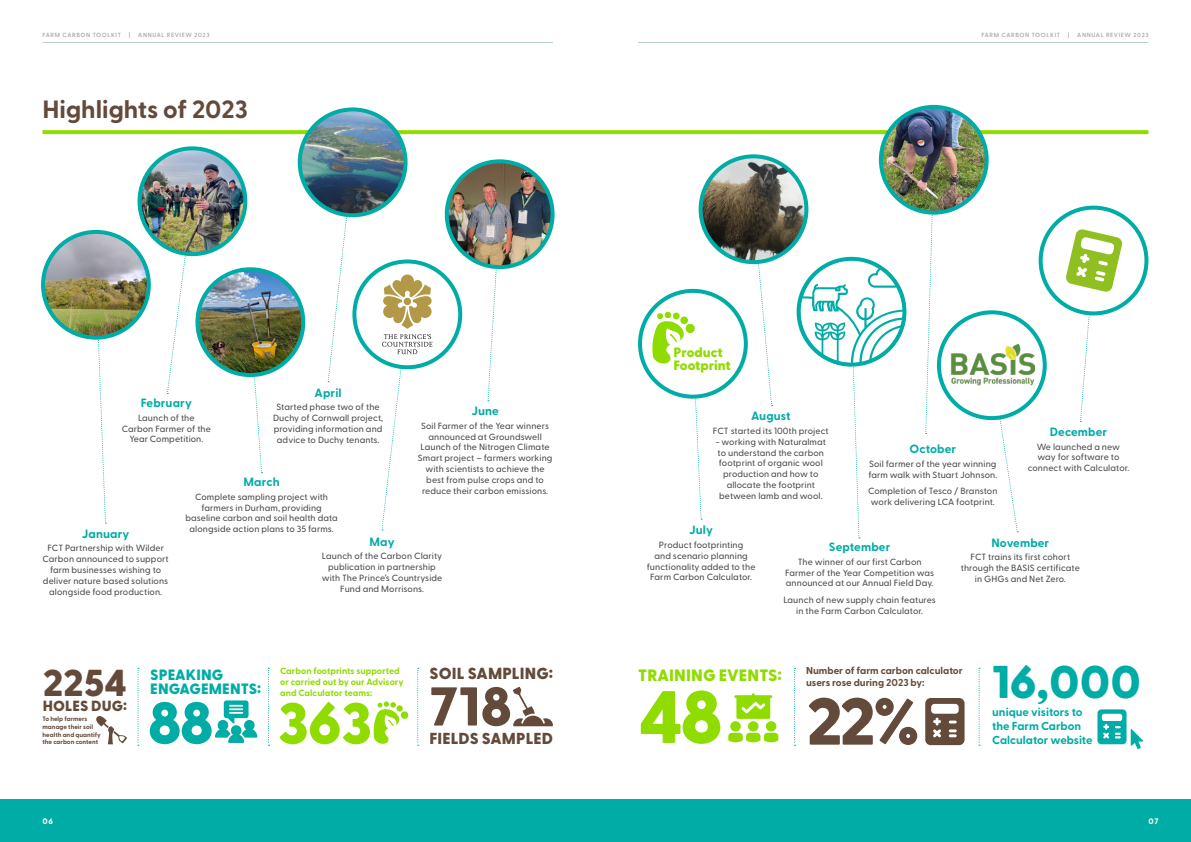
<style>
.page{position:relative;width:1191px;height:842px;background:#fff}
.page>*{position:absolute;margin:0;border:0;box-sizing:border-box;transform-origin:0 0}
.t1{font:800 74.1px "Greycliff CF";color:#90dc00}
.t2{font:800 66.4px "Greycliff CF";color:#644a3a}
.t3{font:800 58.7px "Greycliff CF";color:#00aca6}
.t4{font:800 57.9px "Greycliff CF";color:#90dc00}
.t5{font:800 54.5px "Greycliff CF";color:#644a3a}
.t6{font:800 45.9px "Greycliff CF";color:#00aca6}
.t7{font:800 37.5px "Greycliff CF";color:#644a3a}
.t8{font:700 25px "Greycliff CF";color:#644a3a}
.t9{font:800 16.5px "Greycliff CF";letter-spacing:.01em;color:#90dc00}
.t10{font:800 16.1px "Greycliff CF";letter-spacing:.01em;color:#644a3a}
.t11{font:800 15.9px "Greycliff CF";letter-spacing:.01em;color:#644a3a}
.t12{font:800 15px/14.2px "Greycliff CF";letter-spacing:.01em;color:#00aca6}
.t13{font:800 14.7px "Greycliff CF";letter-spacing:.01em;color:#644a3a}
.t14{font:800 13.5px/12.9px "Greycliff CF";color:#90dc00}
.t15{font:700 12px "Greycliff CF";letter-spacing:.01em;color:#00aca6}
.t16{font:700 11.6px/13.9px "Greycliff CF";color:#00aca6}
.t17{font:700 10px/12.1px "Greycliff CF";color:#644a3a}
.t18{font:700 9.1px/10.9px "Greycliff CF";color:#90dc00}
.t19{font:500 9px/10.8px "Greycliff CF";letter-spacing:.01em;color:#4a4a49;text-align:center}
.t20{font:800 8px "Greycliff CF";color:#fff}
.t21{font:700 6.4px/7.7px "Greycliff CF";color:#644a3a}
.t22{font:600 6px "Greycliff CF";letter-spacing:.11em;color:#a4a4a4}
</style>
<div class="page">
<svg style="left:43px;top:130px;width:1105px;height:4px;background:#91dc09"></svg>
<svg style="left:98px;top:339px;width:8px;height:185px"></svg>
<img style="left:43px;top:232px;width:106px;height:106px;border-radius:53px">
<div style="left:41px;top:230px;width:110px;height:110px;border:4px solid #00aca6;border-radius:50%"></div>
<svg style="left:166px;top:248px;width:27px;height:146px"></svg>
<img style="left:139px;top:148px;width:106px;height:106px;border-radius:53px">
<div style="left:137px;top:146px;width:110px;height:110px;border:4px solid #00aca6;border-radius:50%"></div>
<div style="left:1038px;top:206px;width:110px;height:109px;border:4px solid #00aca6;border-radius:50%"></div>
<svg style="left:695px;top:398px;width:7px;height:122px"></svg>
<div style="left:638px;top:289px;width:110px;height:110px;border:4px solid #00aca6;border-radius:50%"></div>
<svg style="left:990px;top:411px;width:28px;height:121px"></svg>
<div style="left:939px;top:312px;width:105px;height:106px;background:#fff;border-radius:50%"></div>
<img style="left:950px;top:344px;width:84px;height:42px">
<div style="left:937px;top:310px;width:109px;height:110px;border:4px solid #00aca6;border-radius:50%"></div>
<svg style="left:752px;top:261px;width:20px;height:145px"></svg>
<img style="left:700px;top:156px;width:106px;height:106px;border-radius:53px">
<div style="left:698px;top:154px;width:110px;height:110px;border:4px solid #00aca6;border-radius:50%"></div>
<svg style="left:925px;top:214px;width:8px;height:220px"></svg>
<img style="left:881px;top:107px;width:105px;height:106px;border-radius:53px">
<div style="left:879px;top:105px;width:109px;height:110px;border:4px solid #00aca6;border-radius:50%"></div>
<svg style="left:327px;top:209px;width:27px;height:173px"></svg>
<img style="left:300px;top:109px;width:105px;height:106px;border-radius:53px">
<div style="left:298px;top:107px;width:109px;height:110px;border:4px solid #00aca6;border-radius:50%"></div>
<svg style="left:487px;top:268px;width:14px;height:133px"></svg>
<img style="left:447px;top:161px;width:105px;height:106px;border-radius:53px">
<div style="left:445px;top:159px;width:109px;height:110px;border:4px solid #00aca6;border-radius:50%"></div>
<svg style="left:249px;top:376px;width:14px;height:97px"></svg>
<img style="left:197px;top:269px;width:106px;height:106px;border-radius:53px">
<div style="left:195px;top:267px;width:110px;height:110px;border:4px solid #00aca6;border-radius:50%"></div>
<div style="left:352px;top:259px;width:110px;height:110px;border:4px solid #00aca6;border-radius:50%"></div>
<svg style="left:96px;top:716px;width:31px;height:28px"></svg>
<svg style="left:215px;top:700px;width:42px;height:43px"></svg>
<svg style="left:513px;top:687px;width:40px;height:39px"></svg>
<div style="left:730px;top:721px;width:11px;height:10px;background:#90dc00;border-radius:50%"></div>
<div style="left:748px;top:721px;width:10px;height:10px;background:#90dc00;border-radius:50%"></div>
<svg style="left:728px;top:733px;width:50px;height:9px"></svg>
<div style="left:766px;top:721px;width:10px;height:10px;background:#90dc00;border-radius:50%"></div>
<svg style="left:734px;top:693px;width:38px;height:26px"></svg>
<div style="left:401px;top:711px;width:7px;height:8px;background:#90dc00;border-radius:50%"></div>
<div style="left:396px;top:705px;width:7px;height:6px;background:#90dc00;border-radius:50%"></div>
<svg style="left:373px;top:701px;width:27px;height:43px"></svg>
<div style="left:685px;top:324px;width:10px;height:9px;background:#90dc00;border-radius:50%"></div>
<div style="left:680px;top:316px;width:8px;height:8px;background:#90dc00;border-radius:50%"></div>
<svg style="left:651px;top:313px;width:34px;height:51px"></svg>
<svg style="left:925px;top:698px;width:39px;height:47px"></svg>
<svg style="left:1065px;top:229px;width:57px;height:193px"></svg>
<svg style="left:794px;top:668px;width:1px;height:78px"></svg>
<svg style="left:978px;top:668px;width:2px;height:78px"></svg>
<svg style="left:417px;top:668px;width:2px;height:78px"></svg>
<svg style="left:268px;top:668px;width:1px;height:78px"></svg>
<svg style="left:137px;top:668px;width:2px;height:78px"></svg>
<svg style="left:1097px;top:709px;width:46px;height:40px"></svg>
<svg style="left:381px;top:274px;width:51px;height:256px"></svg>
<svg style="left:798px;top:258px;width:108px;height:280px"></svg>
<div style="left:595px;top:799px;width:596px;height:43px;background:#00aca6"></div>
<div style="left:0;top:799px;width:595px;height:43px;background:#00aca6"></div>
<hr style="left:638px;top:42px;width:510px;height:1px;background:#bbd1cf">
<hr style="left:43px;top:42px;width:510px;height:1px;background:#bbd1cf">
<p class="t22" style="left:43px;top:30px;width:80px">FARM CARBON TOOLKIT</p>
<p class="t22" style="left:129px;top:30px;width:3px">|</p>
<p class="t22" style="left:138px;top:30px;width:73px">ANNUAL REVIEW 2023</p>
<p class="t22" style="left:981px;top:30px;width:80px">FARM CARBON TOOLKIT</p>
<p class="t22" style="left:1068px;top:30px;width:3px">|</p>
<p class="t22" style="left:1077px;top:30px;width:73px">ANNUAL REVIEW 2023</p>
<p class="t8" style="left:43px;top:90px;width:207px">Highlights of 2023</p>
<p class="t14" style="left:673px;top:345px;width:59px">Product<br>Footprint</p>
<p class="t15" style="left:314px;top:383px;width:29px">April</p>
<p class="t19" style="left:273px;top:401px;width:112px">Started phase two of the<br>Duchy of Cornwall project, providing information and advice to Duchy tenants.</p>
<p class="t15" style="left:141px;top:394px;width:53px">February</p>
<p class="t19" style="left:122px;top:412px;width:91px">Launch of the<br>Carbon Farmer of the<br>Year Competition.</p>
<p class="t15" style="left:751px;top:407px;width:41px">August</p>
<p class="t15" style="left:471px;top:402px;width:29px">June</p>
<p class="t19" style="left:418px;top:420px;width:136px">Soil Farmer of the Year winners announced at Groundswell<br>Launch of the Nitrogen Climate<br>Smart project – farmers working with scientists to achieve the best from pulse crops and to reduce their carbon emissions.</p>
<p class="t15" style="left:1049px;top:423px;width:59px">December</p>
<p class="t19" style="left:713px;top:425px;width:117px">FCT started its 100th project</p>
<p class="t19" style="left:715px;top:436px;width:112px">- working with Naturalmat to understand the carbon footprint of organic wool production and how to allocate the footprint between lamb and wool.</p>
<p class="t19" style="left:1027px;top:440px;width:103px">We launched a new way for software to connect with Calculator.</p>
<p class="t15" style="left:909px;top:440px;width:48px">October</p>
<p class="t19" style="left:868px;top:458px;width:130px;text-align:left">Soil farmer of the year winning farm walk with Stuart Johnson.</p>
<p class="t19" style="left:868px;top:485px;width:131px">Completion of Tesco / Branston work delivering LCA footprint.</p>
<p class="t15" style="left:243px;top:473px;width:38px">March</p>
<p class="t19" style="left:185px;top:491px;width:154px">Complete sampling project with farmers in Durham, providing baseline carbon and soil health data alongside action plans to 35 farms.</p>
<p class="t15" style="left:689px;top:521px;width:25px">July</p>
<p class="t19" style="left:646px;top:539px;width:110px">Product footprinting<br>and scenario planning functionality added to the<br>Farm Carbon Calculator.</p>
<p class="t15" style="left:82px;top:524px;width:49px">January</p>
<p class="t19" style="left:43px;top:542px;width:128px">FCT Partnership with Wilder<br>Carbon announced to support farm businesses wishing to deliver nature based solutions alongside food production.</p>
<p class="t15" style="left:369px;top:532px;width:27px">May</p>
<p class="t19" style="left:322px;top:550px;width:122px">Launch of the Carbon Clarity publication in partnership with The Prince’s Countryside<br>Fund and Morrisons.</p>
<p class="t15" style="left:991px;top:533px;width:59px">November</p>
<p class="t19" style="left:960px;top:551px;width:120px">FCT trains its first cohort through the BASIS certificate in GHGs and Net Zero.</p>
<p class="t15" style="left:829px;top:538px;width:63px">September</p>
<p class="t19" style="left:785px;top:556px;width:150px">The winner of our first Carbon<br>Farmer of the Year Competition was announced at our Annual Field Day.</p>
<p class="t19" style="left:783px;top:594px;width:154px">Launch of new supply chain features in the Farm Carbon Calculator.</p>
<p class="t7" style="left:43px;top:654px;width:86px">2254</p>
<p class="t6" style="left:992px;top:647px;width:150px">16,000</p>
<p class="t3" style="left:147px;top:678px;width:68px">88</p>
<p class="t2" style="left:806px;top:670px;width:116px">22%</p>
<p class="t17" style="left:806px;top:664px;width:158px">Number of farm carbon calculator users rose during 2023 by:</p>
<p class="t18" style="left:280px;top:665px;width:125px">Carbon footprints supported or carried out by our Advisory and Calculator teams:</p>
<p class="t12" style="left:150px;top:667px;width:112px">SPEAKING<br>ENGAGEMENTS:</p>
<p class="t10" style="left:429px;top:661px;width:125px">SOIL SAMPLING:</p>
<p class="t11" style="left:429px;top:726px;width:125px">FIELDS SAMPLED</p>
<p class="t9" style="left:638px;top:662px;width:145px">TRAINING EVENTS:</p>
<p class="t5" style="left:429px;top:665px;width:84px">718</p>
<p class="t1" style="left:638px;top:660px;width:87px">48</p>
<p class="t13" style="left:43px;top:695px;width:86px">HOLES DUG:</p>
<p class="t4" style="left:278px;top:679px;width:95px">363</p>
<p class="t16" style="left:992px;top:705px;width:102px">unique visitors to the Farm Carbon<br>Calculator website</p>
<p class="t21" style="left:43px;top:715px;width:60px">To help farmers manage their soil health and quantify the carbon content</p>
<p class="t20" style="left:43px;top:815px;width:12px">06</p>
<p class="t20" style="left:1148px;top:815px;width:12px">07</p>
</div>
